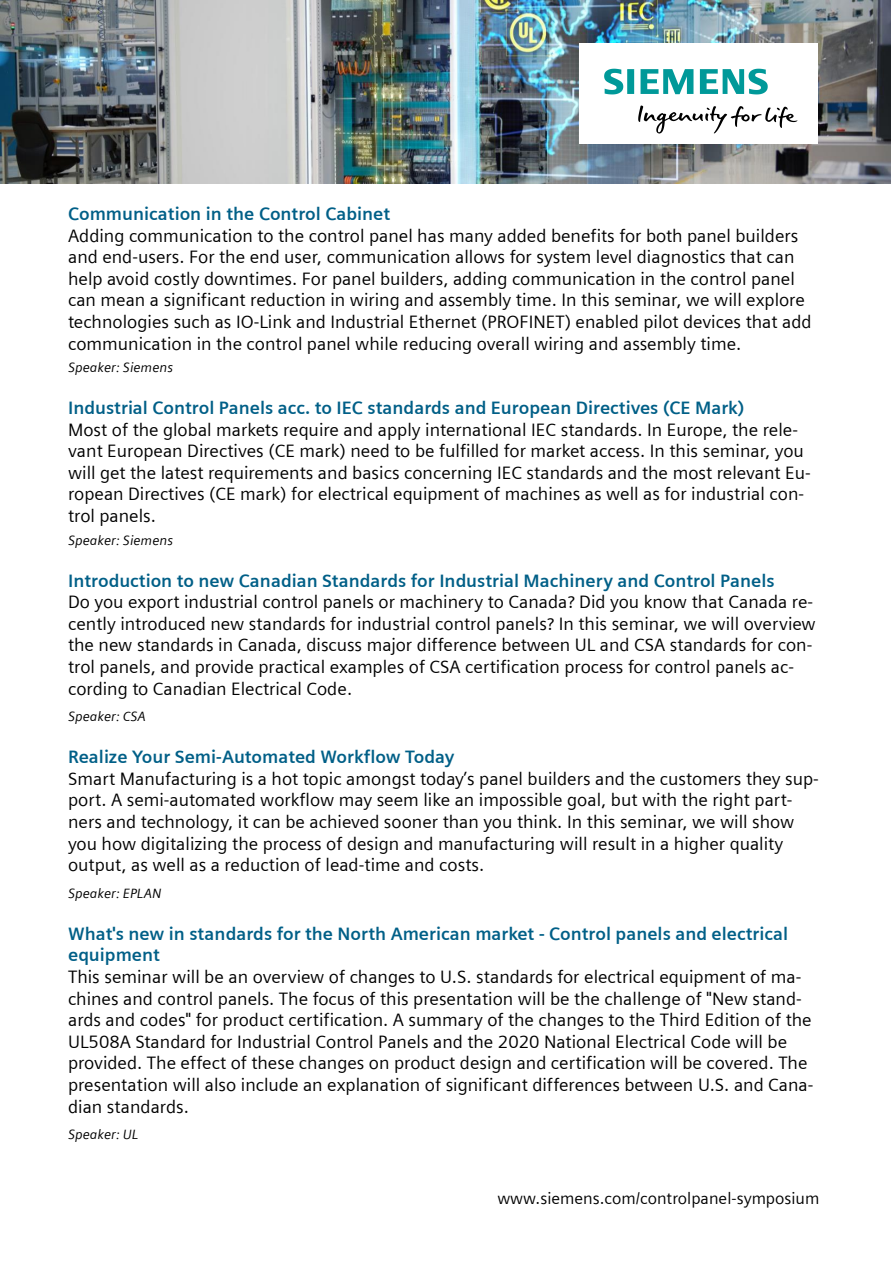
<style>
.page{position:relative;width:894px;height:1263px;background:#fff}
.page>*{position:absolute;margin:0;border:0;box-sizing:border-box;transform-origin:0 0}
.t1{font:18px/21.6px "Siemens Sans";color:#000}
.t2{font:700 18px/21.6px "Siemens Sans";color:#005f87}
.t3{font:16.5px "Siemens Sans";color:#000}
.t4{font:italic 13.5px "Siemens Sans";color:#000}
</style>
<div class="page">
<img style="left:1px;top:0;width:888px;height:183px">
<div style="left:578px;top:44px;width:238px;height:100px;background:#fff"></div>
<svg style="left:638px;top:106px;width:159px;height:27px"></svg>
<svg style="left:604px;top:69px;width:30px;height:25px"></svg>
<svg style="left:640px;top:69px;width:53px;height:25px"></svg>
<svg style="left:699px;top:69px;width:68px;height:25px"></svg>
<p class="t2" style="left:68px;top:203px;width:323px">Communication in the Control Cabinet</p>
<p class="t1" style="left:68px;top:225px;width:744px">Adding communication to the control panel has many added benefits for both panel builders and end-users. For the end user, communication allows for system level diagnostics that can help avoid costly downtimes. For panel builders, adding communication in the control panel can mean a significant reduction in wiring and assembly time. In this seminar, we will explore technologies such as IO-Link and Industrial Ethernet (PROFINET) enabled pilot devices that add communication in the control panel while reducing overall wiring and assembly time.</p>
<p class="t4" style="left:68px;top:360px;width:106px">Speaker: Siemens</p>
<p class="t2" style="left:68px;top:397px;width:677px">Industrial Control Panels acc. to IEC standards and European Directives (CE Mark)</p>
<p class="t1" style="left:68px;top:419px;width:743px">Most of the global markets require and apply international IEC standards. In Europe, the rele&shy;vant European Directives (CE mark) need to be fulfilled for market access. In this seminar, you will get the latest requirements and basics concerning IEC standards and the most relevant Eu&shy;ropean Directives (CE mark) for electrical equipment of machines as well as for industrial con&shy;trol panels.</p>
<p class="t4" style="left:68px;top:532px;width:106px">Speaker: Siemens</p>
<p class="t2" style="left:68px;top:570px;width:707px">Introduction to new Canadian Standards for Industrial Machinery and Control Panels</p>
<p class="t1" style="left:68px;top:591px;width:748px">Do you export industrial control panels or machinery to Canada? Did you know that Canada re&shy;cently introduced new standards for industrial control panels? In this seminar, we will overview the new standards in Canada, discuss major difference between UL and CSA standards for con&shy;trol panels, and provide practical examples of CSA certification process for control panels ac&shy;cording to Canadian Electrical Code.</p>
<p class="t4" style="left:68px;top:709px;width:79px">Speaker: CSA</p>
<p class="t2" style="left:68px;top:746px;width:388px">Realize Your Semi-Automated Workflow Today</p>
<p class="t1" style="left:68px;top:768px;width:751px">Smart Manufacturing is a hot topic amongst today’s panel builders and the customers they sup&shy;port. A semi-automated workflow may seem like an impossible goal, but with the right part&shy;ners and technology, it can be achieved sooner than you think. In this seminar, we will show you how digitalizing the process of design and manufacturing will result in a higher quality output, as well as a reduction of lead-time and costs.</p>
<p class="t4" style="left:68px;top:885px;width:95px">Speaker: EPLAN</p>
<p class="t2" style="left:68px;top:923px;width:721px">What's new in standards for the North American market - Control panels and electrical equipment</p>
<p class="t1" style="left:68px;top:966px;width:746px">This seminar will be an overview of changes to U.S. standards for electrical equipment of ma&shy;chines and control panels. The focus of this presentation will be the challenge of "New stand&shy;ards and codes" for product certification. A summary of the changes to the Third Edition of the UL508A Standard for Industrial Control Panels and the 2020 National Electrical Code will be provided. The effect of these changes on product design and certification will be covered. The presentation will also include an explanation of significant differences between U.S. and Cana&shy;dian standards.</p>
<p class="t4" style="left:68px;top:1126px;width:72px">Speaker: UL</p>
<p class="t3" style="left:497px;top:1189px;width:323px">www.siemens.com/controlpanel-symposium</p>
</div>
